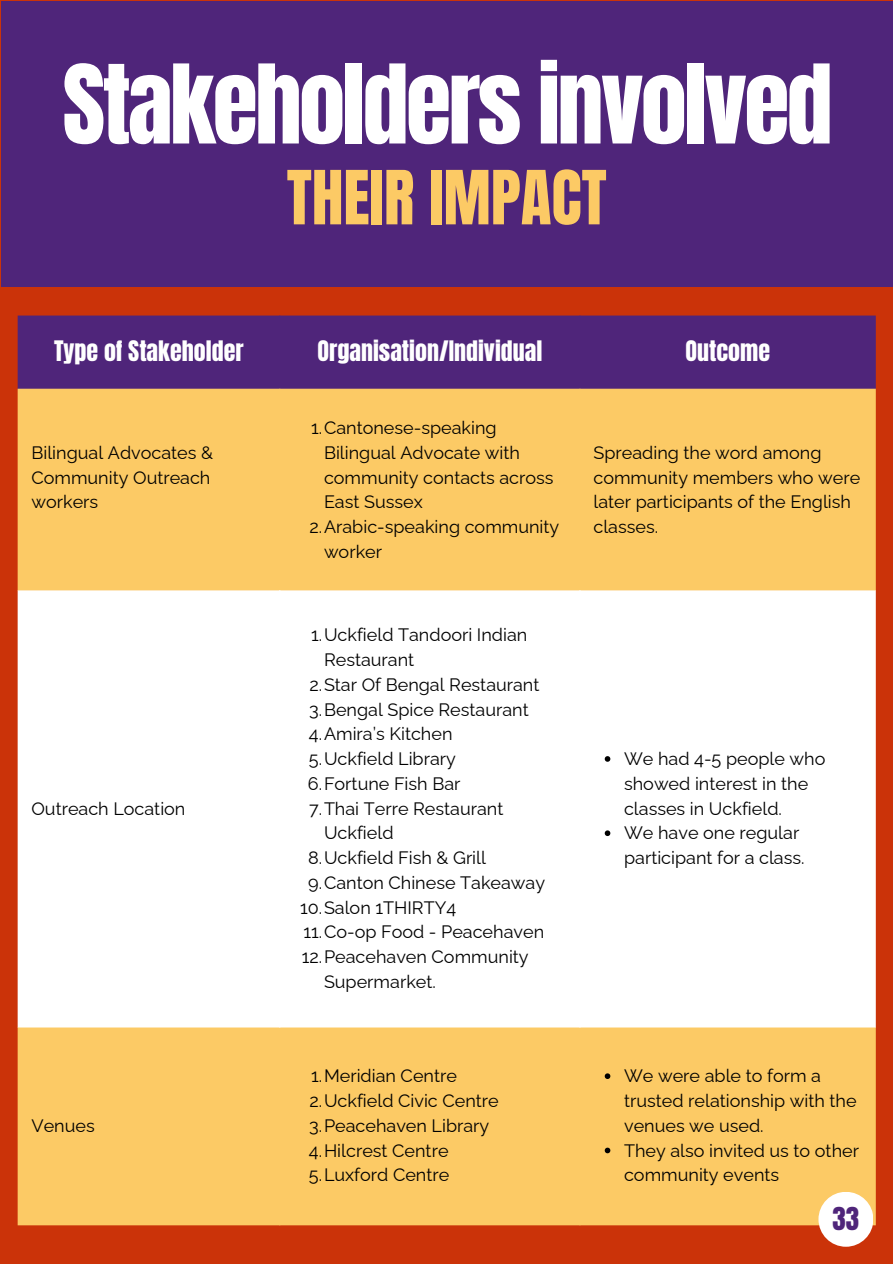
<style>
.page{position:relative;width:893px;height:1264px;background:#fff}
.page>*{position:absolute;margin:0;border:0;box-sizing:border-box;transform-origin:0 0}
.t1{font:92.55px "Anton";letter-spacing:-.03em;color:#fff}
.t2{font:63.45px "Anton";color:#fcca65}
.t3{font:27px "Anton";color:#4f257a}
.t4{font:24px "Anton";color:#fff}
.t5{font:18px/24.8px "Raleway";color:#000}
</style>
<div class="page">
<div style="left:0;top:0;width:892px;height:1263px;background:#cb3309"></div>
<div style="left:1px;top:2px;width:891px;height:285px;background:#4f257a"></div>
<div style="left:18px;top:316px;width:857px;height:73px;background:#4f257a"></div>
<div style="left:18px;top:389px;width:857px;height:836px;background:#fcca65"></div>
<div style="left:18px;top:590px;width:857px;height:437px;background:#fff"></div>
<svg style="left:604px;top:756px;width:6px;height:5px"></svg>
<svg style="left:604px;top:830px;width:6px;height:6px"></svg>
<svg style="left:604px;top:1073px;width:6px;height:5px"></svg>
<svg style="left:604px;top:1147px;width:6px;height:6px"></svg>
<div style="left:818px;top:1191px;width:55px;height:55px;background:#fff;border-radius:50%"></div>
<p class="t1" style="left:62px;top:38px;width:771px">Stakeholders involved</p>
<p class="t2" style="left:287px;top:152px;width:321px">THEIR IMPACT</p>
<p class="t4" style="left:54px;top:333px;width:191px">Type of Stakeholder</p>
<p class="t4" style="left:317px;top:333px;width:226px">Organisation/Individual</p>
<p class="t4" style="left:685px;top:333px;width:86px">Outcome</p>
<p class="t5" style="left:31px;top:440px;width:183px">Bilingual Advocates &amp;</p>
<p class="t5" style="left:31px;top:465px;width:180px">Community Outreach workers</p>
<p class="t5" style="left:31px;top:796px;width:155px">Outreach Location</p>
<p class="t5" style="left:31px;top:1113px;width:65px">Venues</p>
<p class="t5" style="left:324px;top:415px;width:231px;text-indent:-13px">1.Cantonese-speaking<br>Bilingual Advocate with community contacts across<br>East Sussex</p>
<p class="t5" style="left:324px;top:514px;width:237px;text-indent:-15px">2.Arabic-speaking community worker</p>
<p class="t5" style="left:324px;top:622px;width:205px;text-indent:-13px">1.Uckfield Tandoori Indian<br>Restaurant</p>
<p class="t5" style="left:309px;top:672px;width:231px">2.Star Of Bengal Restaurant</p>
<p class="t5" style="left:309px;top:697px;width:221px">3.Bengal Spice Restaurant</p>
<p class="t5" style="left:309px;top:721px;width:145px">4.Amira’s Kitchen</p>
<p class="t5" style="left:309px;top:746px;width:148px">5.Uckfield Library</p>
<p class="t5" style="left:308px;top:771px;width:154px">6.Fortune Fish Bar</p>
<p class="t5" style="left:324px;top:796px;width:181px;text-indent:-15px">7.Thai Terre Restaurant<br>Uckfield</p>
<p class="t5" style="left:308px;top:845px;width:179px">8.Uckfield Fish &amp; Grill</p>
<p class="t5" style="left:308px;top:870px;width:238px">9.Canton Chinese Takeaway</p>
<p class="t5" style="left:300px;top:895px;width:158px">10.Salon 1THIRTY4</p>
<p class="t5" style="left:303px;top:919px;width:242px">11.Co-op Food - Peacehaven</p>
<p class="t5" style="left:324px;top:944px;width:206px;text-indent:-22px">12.Peacehaven Community<br>Supermarket.</p>
<p class="t5" style="left:311px;top:1063px;width:147px">1.Meridian Centre</p>
<p class="t5" style="left:309px;top:1088px;width:191px">2.Uckfield Civic Centre</p>
<p class="t5" style="left:309px;top:1113px;width:182px">3.Peacehaven Library</p>
<p class="t5" style="left:309px;top:1137px;width:141px">4.Hilcrest Centre</p>
<p class="t5" style="left:309px;top:1162px;width:142px">5.Luxford Centre</p>
<p class="t5" style="left:593px;top:440px;width:268px">Spreading the word among community members who were later participants of the English classes.</p>
<p class="t5" style="left:624px;top:746px;width:203px">We had 4-5 people who showed interest in the classes in Uckfield.</p>
<p class="t5" style="left:624px;top:820px;width:182px">We have one regular participant for a class.</p>
<p class="t5" style="left:624px;top:1063px;width:234px">We were able to form a trusted relationship with the venues we used.</p>
<p class="t5" style="left:624px;top:1137px;width:236px">They also invited us to other community events</p>
<p class="t3" style="left:832px;top:1199px;width:28px">33</p>
</div>
